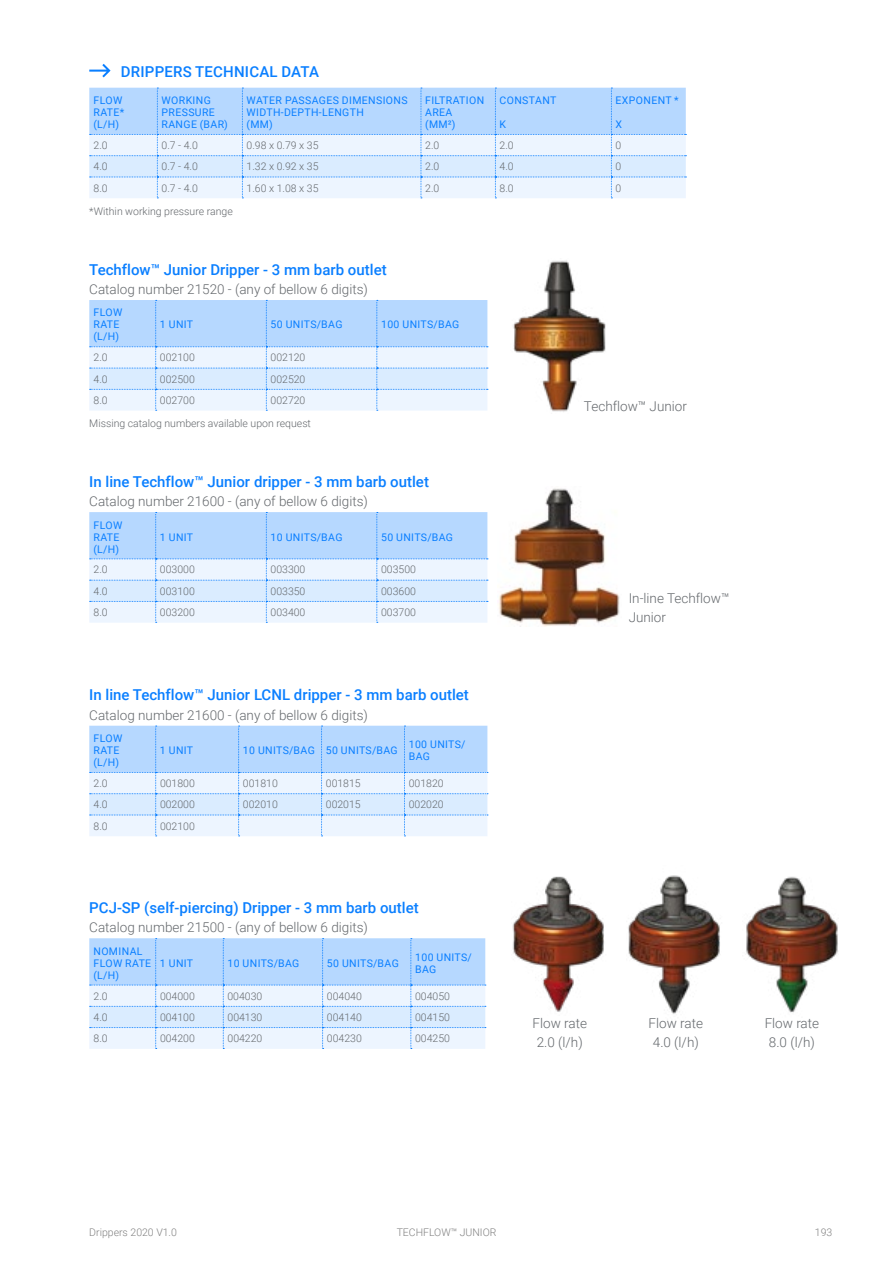
<style>
.page{position:relative;width:893px;height:1263px;background:#fff}
.page>*{position:absolute;margin:0;border:0;box-sizing:border-box;transform-origin:0 0}
.t1{font:500 15px "Roboto";color:#0a7fff}
.t2{font:300 13.5px/19.5px "Roboto";color:#64686c;text-align:center}
.t3{font:300 10.5px/23px "Roboto";color:#64686c}
.t4{font:10.5px/12px "Roboto";letter-spacing:.035em;color:#0a7fff}
.t5{font:300 10.5px "Roboto";color:#808080}
</style>
<div class="page">
<svg style="left:89px;top:938px;width:397px;height:111px"></svg>
<svg style="left:89px;top:64px;width:22px;height:13px"></svg>
<svg style="left:89px;top:88px;width:597px;height:110px"></svg>
<svg style="left:89px;top:300px;width:399px;height:111px"></svg>
<svg style="left:89px;top:512px;width:399px;height:111px"></svg>
<svg style="left:89px;top:726px;width:399px;height:110px"></svg>
<img style="left:498px;top:488px;width:122px;height:138px">
<img style="left:513px;top:260px;width:93px;height:152px">
<img style="left:512px;top:876px;width:92px;height:136px">
<img style="left:628px;top:875px;width:92px;height:139px">
<img style="left:746px;top:876px;width:92px;height:137px">
<h1 class="t1" style="left:121px;top:62px;width:200px">DRIPPERS TECHNICAL DATA</h1>
<p class="t4" style="left:94px;top:94px;width:32px">FLOW<br>RATE* (L/H)</p>
<p class="t4" style="left:162px;top:94px;width:68px">WORKING<br>PRESSURE<br>RANGE (BAR)</p>
<p class="t4" style="left:247px;top:94px;width:163px">WATER PASSAGES DIMENSIONS<br>WIDTH-DEPTH-LENGTH<br>(MM)</p>
<p class="t4" style="left:425px;top:94px;width:60px">FILTRATION<br>AREA (MM²)</p>
<p class="t4" style="left:500px;top:94px;width:58px">CONSTANT</p>
<p class="t4" style="left:500px;top:118px;width:8px">K</p>
<p class="t4" style="left:616px;top:94px;width:65px">EXPONENT *</p>
<p class="t4" style="left:616px;top:118px;width:8px">X</p>
<p class="t3" style="left:94px;top:133px;width:16px">2.0</p>
<p class="t3" style="left:162px;top:133px;width:38px">0.7 - 4.0</p>
<p class="t3" style="left:247px;top:133px;width:73px">0.98 x 0.79 x 35</p>
<p class="t3" style="left:425px;top:133px;width:16px">2.0</p>
<p class="t3" style="left:500px;top:133px;width:16px">2.0</p>
<p class="t3" style="left:616px;top:133px;width:7px">0</p>
<p class="t3" style="left:94px;top:155px;width:16px">4.0</p>
<p class="t3" style="left:162px;top:155px;width:38px">0.7 - 4.0</p>
<p class="t3" style="left:247px;top:155px;width:73px">1.32 x 0.92 x 35</p>
<p class="t3" style="left:425px;top:155px;width:16px">2.0</p>
<p class="t3" style="left:500px;top:155px;width:16px">4.0</p>
<p class="t3" style="left:616px;top:155px;width:7px">0</p>
<p class="t3" style="left:94px;top:176px;width:16px">8.0</p>
<p class="t3" style="left:162px;top:176px;width:38px">0.7 - 4.0</p>
<p class="t3" style="left:247px;top:176px;width:73px">1.60 x 1.08 x 35</p>
<p class="t3" style="left:425px;top:176px;width:16px">2.0</p>
<p class="t3" style="left:500px;top:176px;width:16px">8.0</p>
<p class="t3" style="left:616px;top:176px;width:7px">0</p>
<p class="t3" style="left:89px;top:199px;width:145px">*Within working pressure range</p>
<h1 class="t1" style="left:89px;top:259px;width:299px">Techflow™ Junior Dripper - 3 mm barb outlet</h1>
<p class="t2" style="left:89px;top:279px;width:280px">Catalog number 21520 - (any of bellow 6 digits)</p>
<p class="t4" style="left:94px;top:306px;width:30px">FLOW<br>RATE (L/H)</p>
<p class="t4" style="left:160px;top:318px;width:35px">1 UNIT</p>
<p class="t4" style="left:271px;top:318px;width:73px">50 UNITS/BAG</p>
<p class="t4" style="left:381px;top:318px;width:80px">100 UNITS/BAG</p>
<p class="t3" style="left:94px;top:346px;width:16px">2.0</p>
<p class="t3" style="left:160px;top:346px;width:36px">002100</p>
<p class="t3" style="left:271px;top:346px;width:36px">002120</p>
<p class="t3" style="left:94px;top:367px;width:16px">4.0</p>
<p class="t3" style="left:160px;top:367px;width:36px">002500</p>
<p class="t3" style="left:271px;top:367px;width:36px">002520</p>
<p class="t3" style="left:94px;top:388px;width:16px">8.0</p>
<p class="t3" style="left:160px;top:388px;width:36px">002700</p>
<p class="t3" style="left:89px;top:388px;width:223px;text-indent:181px">002720<br>Missing catalog numbers available upon request</p>
<h1 class="t1" style="left:89px;top:471px;width:341px">In line Techflow™ Junior dripper - 3 mm barb outlet</h1>
<p class="t2" style="left:89px;top:491px;width:280px">Catalog number 21600 - (any of bellow 6 digits)</p>
<p class="t4" style="left:94px;top:518px;width:30px">FLOW<br>RATE (L/H)</p>
<p class="t4" style="left:160px;top:530px;width:35px">1 UNIT</p>
<p class="t4" style="left:271px;top:530px;width:73px">10 UNITS/BAG</p>
<p class="t4" style="left:381px;top:530px;width:73px">50 UNITS/BAG</p>
<p class="t3" style="left:94px;top:558px;width:16px">2.0</p>
<p class="t3" style="left:160px;top:558px;width:36px">003000</p>
<p class="t3" style="left:271px;top:558px;width:36px">003300</p>
<p class="t3" style="left:381px;top:558px;width:36px">003500</p>
<p class="t3" style="left:94px;top:579px;width:16px">4.0</p>
<p class="t3" style="left:160px;top:579px;width:36px">003100</p>
<p class="t3" style="left:271px;top:579px;width:36px">003350</p>
<p class="t3" style="left:381px;top:579px;width:36px">003600</p>
<p class="t3" style="left:94px;top:601px;width:16px">8.0</p>
<p class="t3" style="left:160px;top:601px;width:36px">003200</p>
<p class="t3" style="left:271px;top:601px;width:36px">003400</p>
<p class="t3" style="left:381px;top:601px;width:36px">003700</p>
<h1 class="t1" style="left:89px;top:684px;width:381px">In line Techflow™ Junior LCNL dripper - 3 mm barb outlet</h1>
<p class="t2" style="left:89px;top:705px;width:280px">Catalog number 21600 - (any of bellow 6 digits)</p>
<p class="t4" style="left:94px;top:732px;width:30px">FLOW<br>RATE (L/H)</p>
<p class="t4" style="left:160px;top:744px;width:35px">1 UNIT</p>
<p class="t4" style="left:243px;top:744px;width:156px">10 UNITS/BAG 50 UNITS/BAG</p>
<p class="t4" style="left:409px;top:738px;width:58px">100 UNITS/<br>BAG</p>
<p class="t3" style="left:94px;top:771px;width:16px">2.0</p>
<p class="t3" style="left:160px;top:771px;width:36px">001800</p>
<p class="t3" style="left:243px;top:771px;width:36px">001810</p>
<p class="t3" style="left:326px;top:771px;width:36px">001815</p>
<p class="t3" style="left:409px;top:771px;width:36px">001820</p>
<p class="t3" style="left:94px;top:793px;width:16px">4.0</p>
<p class="t3" style="left:160px;top:793px;width:36px">002000</p>
<p class="t3" style="left:243px;top:793px;width:36px">002010</p>
<p class="t3" style="left:326px;top:793px;width:36px">002015</p>
<p class="t3" style="left:409px;top:793px;width:36px">002020</p>
<p class="t3" style="left:94px;top:814px;width:16px">8.0</p>
<p class="t3" style="left:160px;top:814px;width:36px">002100</p>
<h1 class="t1" style="left:89px;top:897px;width:331px">PCJ-SP (self-piercing) Dripper - 3 mm barb outlet</h1>
<p class="t2" style="left:89px;top:917px;width:280px">Catalog number 21500 - (any of bellow 6 digits)</p>
<p class="t4" style="left:94px;top:944px;width:59px">NOMINAL<br>FLOW RATE (L/H)</p>
<p class="t4" style="left:160px;top:956px;width:35px">1 UNIT</p>
<p class="t4" style="left:227px;top:956px;width:73px">10 UNITS/BAG</p>
<p class="t4" style="left:327px;top:956px;width:73px">50 UNITS/BAG</p>
<p class="t4" style="left:415px;top:950px;width:58px">100 UNITS/<br>BAG</p>
<p class="t3" style="left:94px;top:984px;width:16px">2.0</p>
<p class="t3" style="left:160px;top:984px;width:36px">004000</p>
<p class="t3" style="left:227px;top:984px;width:36px">004030</p>
<p class="t3" style="left:327px;top:984px;width:36px">004040</p>
<p class="t3" style="left:415px;top:984px;width:36px">004050</p>
<p class="t3" style="left:94px;top:1005px;width:16px">4.0</p>
<p class="t3" style="left:160px;top:1005px;width:36px">004100</p>
<p class="t3" style="left:228px;top:1005px;width:36px">004130</p>
<p class="t3" style="left:327px;top:1005px;width:36px">004140</p>
<p class="t3" style="left:415px;top:1005px;width:36px">004150</p>
<p class="t3" style="left:94px;top:1027px;width:16px">8.0</p>
<p class="t3" style="left:160px;top:1027px;width:36px">004200</p>
<p class="t3" style="left:228px;top:1027px;width:36px">004220</p>
<p class="t3" style="left:327px;top:1027px;width:36px">004230</p>
<p class="t3" style="left:415px;top:1027px;width:36px">004250</p>
<p class="t2" style="left:584px;top:396px;width:104px">Techflow™ Junior</p>
<p class="t2" style="left:629px;top:588px;width:102px;text-align:left">In-line Techflow™<br>Junior</p>
<p class="t2" style="left:532px;top:1013px;width:56px">Flow rate<br>2.0 (l/h)</p>
<p class="t2" style="left:649px;top:1013px;width:56px">Flow rate<br>4.0 (l/h)</p>
<p class="t2" style="left:765px;top:1013px;width:56px">Flow rate<br>8.0 (l/h)</p>
<p class="t5" style="left:89px;top:1225px;width:89px">Drippers 2020 V1.0</p>
<p class="t5" style="left:397px;top:1225px;width:101px">TECHFLOW™ JUNIOR</p>
<p class="t5" style="left:815px;top:1225px;width:19px">193</p>
</div>
